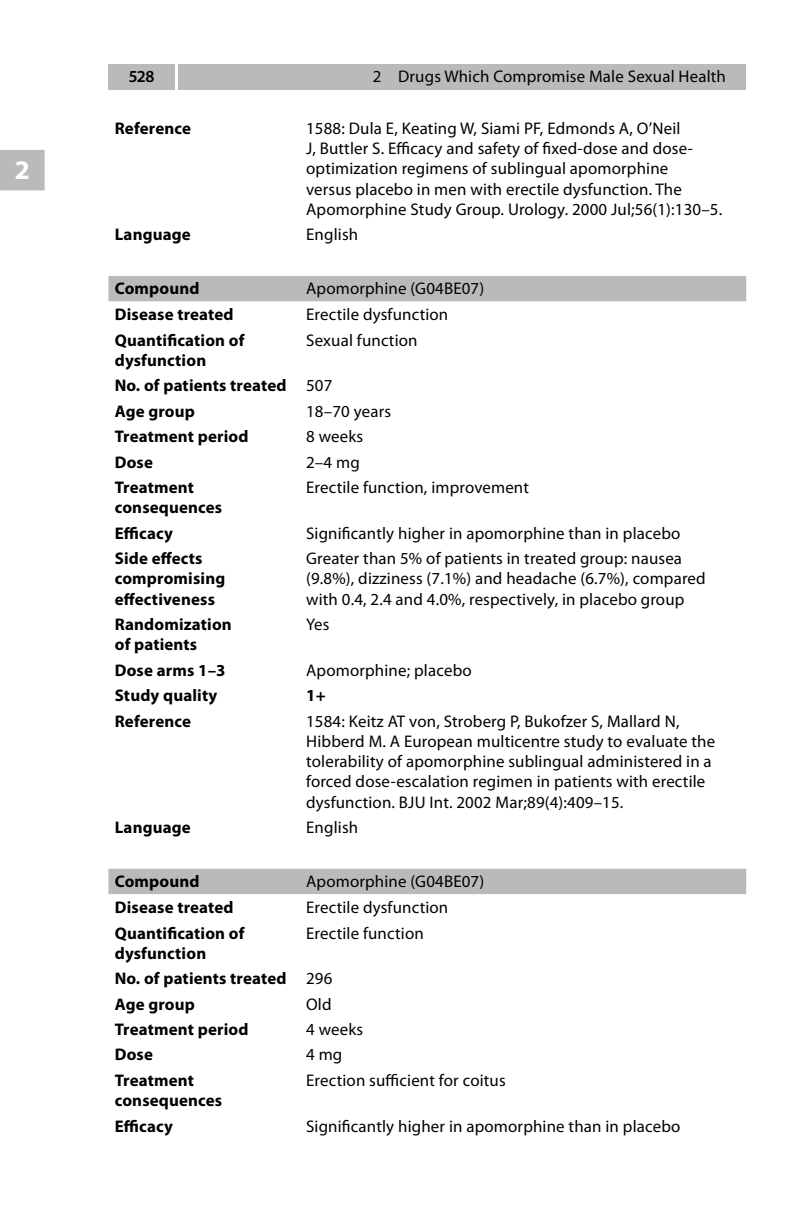
<style>
.page{position:relative;width:810px;height:1212px;background:#fff}
.page>*{position:absolute;margin:0;border:0;box-sizing:border-box;transform-origin:0 0}
.t1{font:700 27px "Myriad Pro";color:#fff}
.t2{font:16.88px/20.2px "Myriad Pro";letter-spacing:.01em;color:#000}
.t3{font:700 16.88px/20.2px "Myriad Pro";letter-spacing:.01em;color:#000}
.t4{font:600 16.88px "Myriad Pro";color:#000}
.s1{font-weight:400}
</style>
<div class="page">
<div style="left:108px;top:64px;width:67px;height:25px;background:#bababa"></div>
<div style="left:179px;top:64px;width:567px;height:25px;background:#bababa"></div>
<div style="left:0;top:150px;width:45px;height:40px;background:#bababa"></div>
<div style="left:108px;top:276px;width:638px;height:25px;background:#bababa"></div>
<div style="left:108px;top:869px;width:638px;height:25px;background:#bababa"></div>
<h1 class="t1" style="left:15px;top:152px;width:16px">2</h1>
<p class="t4" style="left:129px;top:66px;width:10px">528</p>
<p class="t2" style="left:373px;top:66px;width:354px">2 Drugs Which Compromise Male Sexual Health</p>
<p class="t3" style="left:115px;top:117px;width:78px">Reference</p>
<p class="t2" style="left:306px;top:118px;width:418px">1588: Dula E, Keating W, Siami PF, Edmonds A, O’Neil<br>J, Buttler S. Efficacy and safety of fixed-dose and dose&shy;optimization regimens of sublingual apomorphine<br>versus placebo in men with erectile dysfunction. The Apomorphine Study Group. Urology. 2000 Jul;56(1):130–5.</p>
<p class="t3" style="left:115px;top:224px;width:78px">Language</p>
<p class="t2" style="left:306px;top:224px;width:54px">English</p>
<p class="t3" style="left:115px;top:277px;width:86px">Compound</p>
<p class="t2" style="left:306px;top:278px;width:180px">Apomorphine (G04BE07)</p>
<p class="t3" style="left:115px;top:304px;width:120px">Disease treated</p>
<p class="t2" style="left:306px;top:304px;width:144px">Erectile dysfunction</p>
<p class="t3" style="left:115px;top:329px;width:131px">Quantification of dysfunction</p>
<p class="t2" style="left:306px;top:330px;width:113px">Sexual function</p>
<p class="t3" style="left:115px;top:372px;width:219px;line-height:25.4px">No. of patients treated <span class="s1">507<br></span>Age group</p>
<p class="t2" style="left:306px;top:401px;width:86px">18–70 years</p>
<p class="t3" style="left:115px;top:426px;width:135px">Treatment period</p>
<p class="t2" style="left:306px;top:426px;width:59px">8 weeks</p>
<p class="t3" style="left:115px;top:451px;width:40px">Dose</p>
<p class="t2" style="left:306px;top:452px;width:55px">2–4 mg</p>
<p class="t3" style="left:115px;top:477px;width:109px">Treatment consequences</p>
<p class="t2" style="left:306px;top:477px;width:224px">Erectile function, improvement</p>
<p class="t3" style="left:115px;top:522px;width:60px">Efficacy</p>
<p class="t2" style="left:306px;top:523px;width:376px">Significantly higher in apomorphine than in placebo</p>
<p class="t3" style="left:115px;top:548px;width:112px">Side effects compromising effectiveness</p>
<p class="t2" style="left:306px;top:548px;width:401px">Greater than 5% of patients in treated group: nausea (9.8%), dizziness (7.1%) and headache (6.7%), compared with 0.4, 2.4 and 4.0%, respectively, in placebo group</p>
<p class="t3" style="left:115px;top:614px;width:119px">Randomization of patients</p>
<p class="t2" style="left:306px;top:614px;width:25px">Yes</p>
<p class="t3" style="left:115px;top:659px;width:112px">Dose arms 1–3</p>
<p class="t2" style="left:306px;top:660px;width:167px">Apomorphine; placebo</p>
<p class="t3" style="left:115px;top:685px;width:104px">Study quality</p>
<p class="t3" style="left:306px;top:685px;width:21px">1+</p>
<p class="t3" style="left:115px;top:710px;width:78px">Reference</p>
<p class="t2" style="left:306px;top:710px;width:411px">1584: Keitz AT von, Stroberg P, Bukofzer S, Mallard N, Hibberd M. A European multicentre study to evaluate the tolerability of apomorphine sublingual administered in a forced dose-escalation regimen in patients with erectile dysfunction. BJU Int. 2002 Mar;89(4):409–15.</p>
<p class="t3" style="left:115px;top:817px;width:78px">Language</p>
<p class="t2" style="left:306px;top:817px;width:54px">English</p>
<p class="t3" style="left:115px;top:870px;width:86px">Compound</p>
<p class="t2" style="left:306px;top:870px;width:180px">Apomorphine (G04BE07)</p>
<p class="t3" style="left:115px;top:897px;width:120px">Disease treated</p>
<p class="t2" style="left:306px;top:897px;width:144px">Erectile dysfunction</p>
<p class="t3" style="left:115px;top:922px;width:131px">Quantification of dysfunction</p>
<p class="t2" style="left:306px;top:922px;width:119px">Erectile function</p>
<p class="t3" style="left:115px;top:965px;width:219px;line-height:25.4px">No. of patients treated <span class="s1">296<br></span>Age group</p>
<p class="t2" style="left:306px;top:993px;width:27px">Old</p>
<p class="t3" style="left:115px;top:1019px;width:135px">Treatment period</p>
<p class="t2" style="left:306px;top:1019px;width:59px">4 weeks</p>
<p class="t3" style="left:115px;top:1044px;width:40px">Dose</p>
<p class="t2" style="left:306px;top:1044px;width:38px">4 mg</p>
<p class="t3" style="left:115px;top:1069px;width:109px">Treatment consequences</p>
<p class="t2" style="left:306px;top:1070px;width:201px">Erection sufficient for coitus</p>
<p class="t3" style="left:115px;top:1115px;width:60px">Efficacy</p>
<p class="t2" style="left:306px;top:1115px;width:376px">Significantly higher in apomorphine than in placebo</p>
</div>
